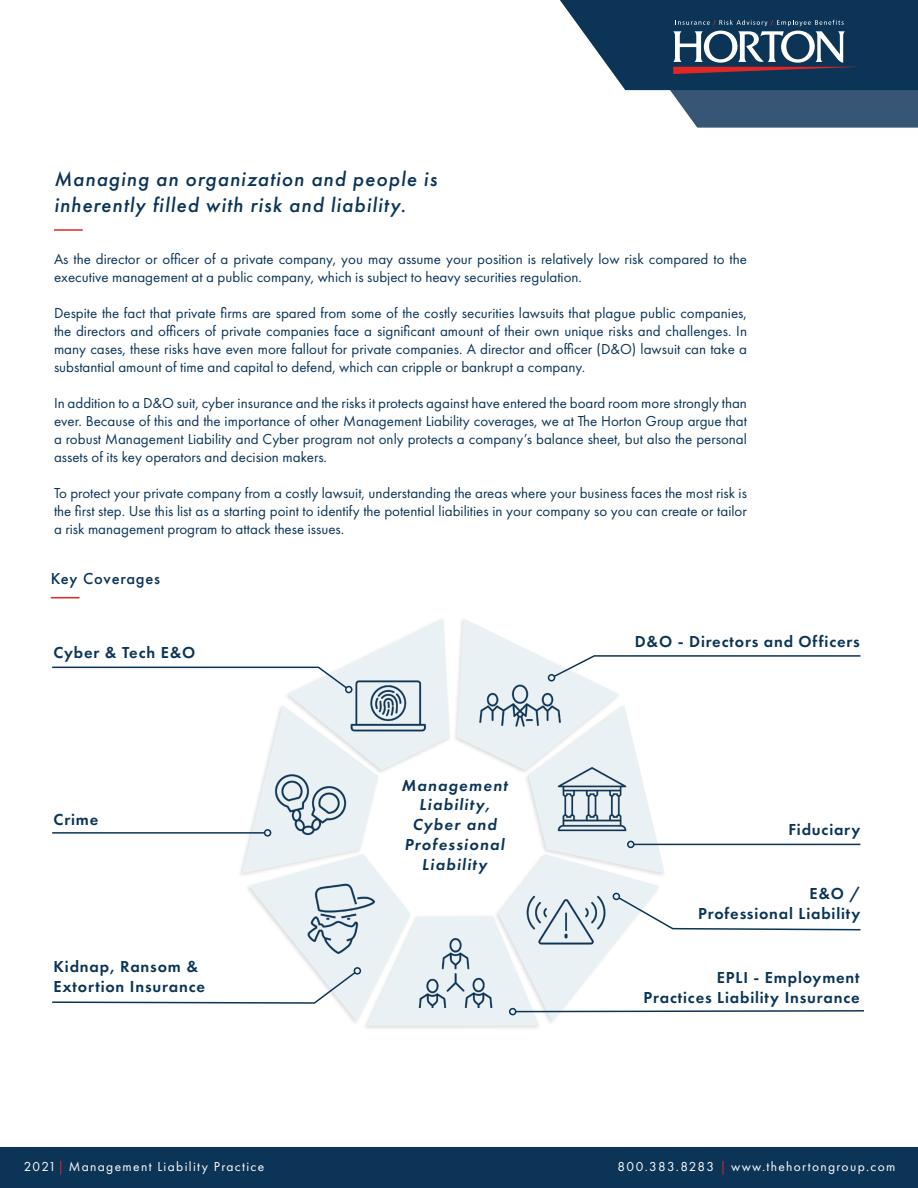
<style>
.page{position:relative;width:918px;height:1188px;background:#fff}
.page>*{position:absolute;margin:0;border:0;box-sizing:border-box;transform-origin:0 0}
.t1{font:italic 500 21px "Futura PT";letter-spacing:.05em;color:#0b3457}
.t2{font:600 16.5px/19.8px "Futura PT";letter-spacing:.05em;color:#0b3457}
.t3{font:italic 600 16.5px/19.8px "Futura PT";letter-spacing:.075em;color:#0b3457;text-align:center}
.t4{font:500 16.5px "Futura PT";letter-spacing:.05em;color:#0b3457}
.t5{font:15px/18px "Futura PT";color:#0b3457;text-align:justify}
.t6{font:13.5px "Futura PT";letter-spacing:.1em;color:#fff}
.s1{color:#e22525}
</style>
<div class="page">
<div style="left:0;top:1148px;width:918px;height:40px;background:#0b3457"></div>
<svg style="left:560px;top:0;width:358px;height:128px"></svg>
<hr style="left:54px;top:229px;width:29px;height:2px;background:#e22525">
<div style="left:362px;top:914px;width:179px;height:117px;background:#231f20;opacity:.15"></div>
<svg style="left:52px;top:619px;width:812px;height:407px"></svg>
<div style="left:345px;top:686px;width:8px;height:7px;border:2px solid #0b3457;border-radius:50%"></div>
<hr style="left:52px;top:832px;width:213px;height:2px;background:#0b3457">
<div style="left:264px;top:829px;width:7px;height:8px;border:2px solid #0b3457;border-radius:50%"></div>
<svg style="left:51px;top:597px;width:29px;height:1px"></svg>
<p class="t1" style="left:54px;top:166px;width:385px">Managing an organization and people is</p>
<p class="t1" style="left:54px;top:192px;width:354px">inherently filled with risk and liability.</p>
<p class="t5" style="left:54px;top:250px;width:694px">As the director or officer of a private company, you may assume your position is relatively low risk compared to the executive management at a public company, which is subject to heavy securities regulation.</p>
<p class="t5" style="left:54px;top:304px;width:695px">Despite the fact that private firms are spared from some of the costly securities lawsuits that plague public companies, the directors and officers of private companies face a significant amount of their own unique risks and challenges. In many cases, these risks have even more fallout for private companies. A director and officer (D&amp;O) lawsuit can take a substantial amount of time and capital to defend, which can cripple or bankrupt a company.</p>
<p class="t5" style="left:54px;top:394px;width:695px">In addition to a D&amp;O suit, cyber insurance and the risks it protects against have entered the board room more strongly than ever. Because of this and the importance of other Management Liability coverages, we at The Horton Group argue that a robust Management Liability and Cyber program not only protects a company’s balance sheet, but also the personal assets of its key operators and decision makers.</p>
<p class="t5" style="left:54px;top:484px;width:694px">To protect your private company from a costly lawsuit, understanding the areas where your business faces the most risk is the first step. Use this list as a starting point to identify the potential liabilities in your company so you can create or tailor a risk management program to attack these issues.</p>
<p class="t4" style="left:51px;top:568px;width:111px">Key Coverages</p>
<p class="t2" style="left:54px;top:642px;width:143px">Cyber &amp; Tech E&amp;O</p>
<p class="t2" style="left:54px;top:809px;width:46px">Crime</p>
<p class="t2" style="left:54px;top:957px;width:153px">Kidnap, Ransom &amp;<br>Extortion Insurance</p>
<p class="t3" style="left:401px;top:775px;width:108px">Management<br>Liability,<br>Cyber and<br>Professional<br>Liability</p>
<p class="t2" style="left:635px;top:632px;width:227px">D&amp;O - Directors and Officers</p>
<p class="t2" style="left:788px;top:819px;width:74px">Fiduciary</p>
<p class="t2" style="left:809px;top:884px;width:53px">E&amp;O /</p>
<p class="t2" style="left:698px;top:904px;width:164px">Professional Liability</p>
<p class="t2" style="left:717px;top:968px;width:144px">EPLI - Employment</p>
<p class="t2" style="left:644px;top:987px;width:218px">Practices Liability Insurance</p>
<p class="t6" style="left:24px;top:1159px;width:242px">2021<span class="s1">|</span> Management Liability Practice</p>
<p class="t6" style="left:618px;top:1159px;width:279px">800.383.8283 <span class="s1">|</span> www.thehortongroup.com</p>
</div>
